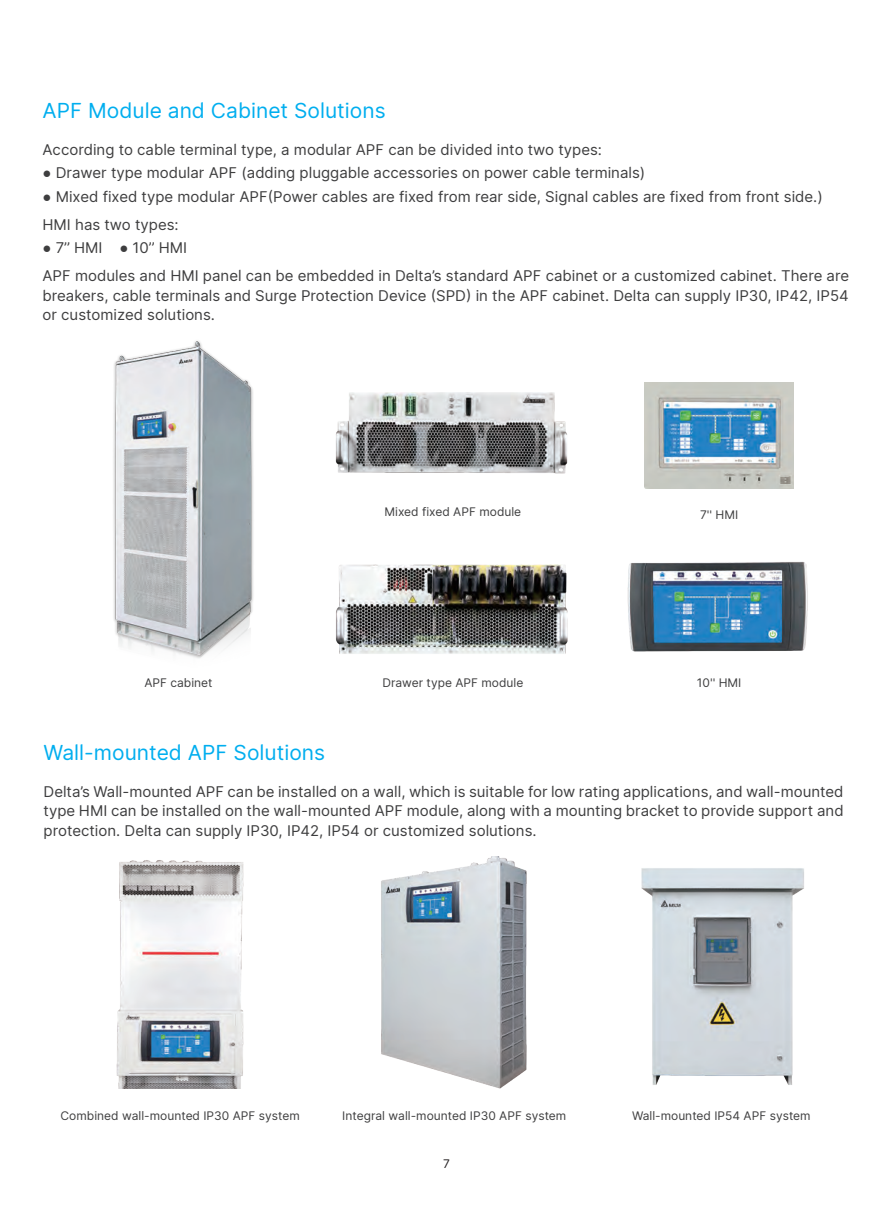
<style>
.page{position:relative;width:893px;height:1212px;background:#fff}
.page>*{position:absolute;margin:0;border:0;box-sizing:border-box;transform-origin:0 0}
.內文-標題{font:21px "Delta Sans";color:#00aeef}
.內文{font:15px/19.5px "Delta Sans";color:#3e3e3f;text-align:justify}
.t1{font:12px "Delta Sans";color:#3e3e3f}
.t2{font:12px "Delta Sans";color:#231f20}
.s1{font-family:"Arial"}
</style>
<div class="page">
<img style="left:113px;top:341px;width:141px;height:317px">
<img style="left:381px;top:857px;width:146px;height:232px">
<img style="left:641px;top:868px;width:163px;height:217px">
<img style="left:116px;top:860px;width:128px;height:229px">
<img style="left:627px;top:561px;width:181px;height:91px">
<img style="left:335px;top:392px;width:233px;height:82px">
<img style="left:336px;top:564px;width:232px;height:90px">
<img style="left:645px;top:383px;width:149px;height:105px">
<p class="內文-標題" style="left:43px;top:95px;width:345px">APF Module and Cabinet Solutions</p>
<p class="內文" style="left:43px;top:139px;width:561px">According to cable terminal type, a modular APF can be divided into two types:</p>
<p class="內文" style="left:43px;top:163px;width:604px"><span class="s1">●</span> Drawer type modular APF (adding pluggable accessories on power cable terminals)</p>
<p class="內文" style="left:43px;top:186px;width:782px"><span class="s1">●</span> Mixed fixed type modular APF(Power cables are fixed from rear side, Signal cables are fixed from front side.)</p>
<p class="內文" style="left:43px;top:214px;width:138px">HMI has two types:</p>
<p class="內文" style="left:43px;top:238px;width:146px"><span class="s1">●</span> 7’’ HMI <span class="s1">●</span> 10’’ HMI</p>
<p class="內文" style="left:43px;top:266px;width:808px">APF modules and HMI panel can be embedded in Delta’s standard APF cabinet or a customized cabinet. There are breakers, cable terminals and Surge Protection Device (SPD) in the APF cabinet. Delta can supply IP30, IP42, IP54 or customized solutions.</p>
<p class="t1" style="left:144px;top:674px;width:70px">APF cabinet</p>
<p class="t1" style="left:385px;top:503px;width:138px">Mixed fixed APF module</p>
<p class="t1" style="left:382px;top:674px;width:142px">Drawer type APF module</p>
<p class="t1" style="left:700px;top:506px;width:40px">7'' HMI</p>
<p class="t1" style="left:697px;top:674px;width:46px">10'' HMI</p>
<p class="內文-標題" style="left:44px;top:737px;width:283px">Wall-mounted APF Solutions</p>
<p class="內文" style="left:44px;top:781px;width:802px">Delta’s Wall-mounted APF can be installed on a wall, which is suitable for low rating applications, and wall-mounted type HMI can be installed on the wall-mounted APF module, along with a mounting bracket to provide support and protection. Delta can supply IP30, IP42, IP54 or customized solutions.</p>
<p class="t1" style="left:61px;top:1107px;width:241px">Combined wall-mounted IP30 APF system</p>
<p class="t1" style="left:342px;top:1107px;width:226px">Integral wall-mounted IP30 APF system</p>
<p class="t1" style="left:632px;top:1107px;width:180px">Wall-mounted IP54 APF system</p>
<p class="t2" style="left:443px;top:1155px;width:8px">7</p>
</div>
